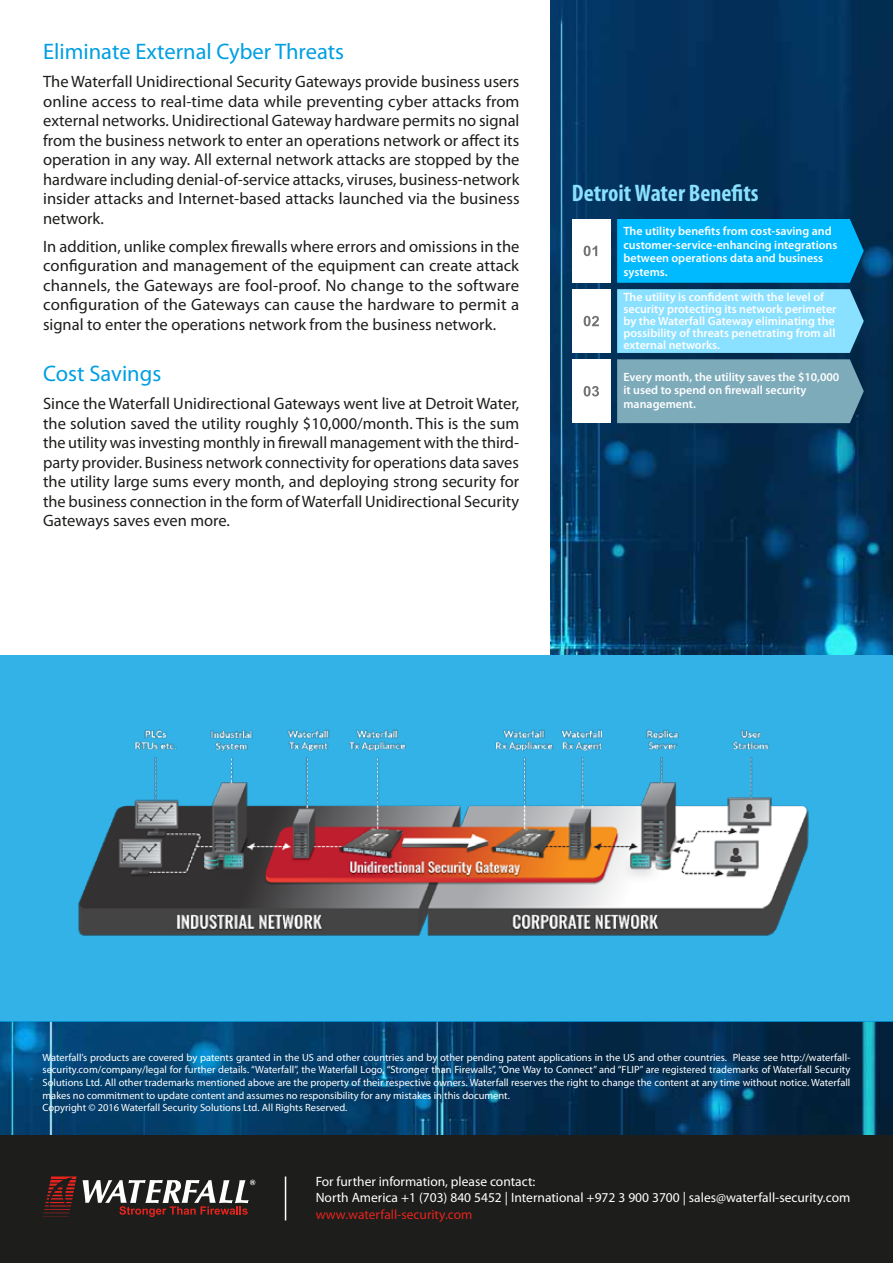
<style>
.page{position:relative;width:893px;height:1263px;background:#fff}
.page>*{position:absolute;margin:0;border:0;box-sizing:border-box;transform-origin:0 0}
.t1{font:700 condensed 24px "Myriad Pro";color:#8ae0ff}
.t2{font:22.5px "Myriad Pro";color:#009fe3}
.t3{font:16.5px/19.5px "Myriad Pro";color:#1d1d1b;text-align:justify}
.t4{font:13.5px/16.2px "Myriad Pro";color:#fff}
.t5{font:13.5px "Myriad Pro";color:#e5241e}
.t6{font:600 12px/13.5px "Myriad Pro";color:#fff}
.t7{font:10.5px/12.6px "Myriad Pro";color:#fff}
</style>
<div class="page">
<img style="left:0;top:1022px;width:893px;height:113px">
<div style="left:0;top:655px;width:893px;height:367px;background:#33b2e8"></div>
<img style="left:78px;top:729px;width:731px;height:207px">
<div style="left:0;top:1135px;width:893px;height:128px;background:#1d1d1b"></div>
<svg style="left:43px;top:1176px;width:34px;height:41px"></svg>
<svg style="left:83px;top:1180px;width:172px;height:37px"></svg>
<img style="left:551px;top:0;width:342px;height:655px">
<div style="left:617px;top:219px;width:247px;height:64px;background:#00baff"></div>
<div style="left:572px;top:219px;width:39px;height:64px;background:#fff"></div>
<svg style="left:584px;top:246px;width:13px;height:10px"></svg>
<div style="left:617px;top:289px;width:247px;height:64px;background:#8ae0ff"></div>
<div style="left:572px;top:289px;width:39px;height:64px;background:#fff"></div>
<svg style="left:584px;top:316px;width:15px;height:10px"></svg>
<div style="left:572px;top:359px;width:39px;height:64px;background:#fff"></div>
<svg style="left:584px;top:386px;width:15px;height:10px"></svg>
<div style="left:617px;top:359px;width:247px;height:64px;background:#7dabba"></div>
<hr style="left:285px;top:1176px;width:1px;height:44px;background:#fff">
<h2 class="t2" style="left:43px;top:38px;width:303px">Eliminate External Cyber Threats</h2>
<p class="t3" style="left:43px;top:72px;width:478px">The Waterfall Unidirectional Security Gateways provide business users online access to real-time data while preventing cyber attacks from external networks. Unidirectional Gateway hardware permits no signal from the business network to enter an operations network or affect its operation in any way. All external network attacks are stopped by the hardware including denial-of-service attacks, viruses, business-network insider attacks and Internet-based attacks launched via the business network.</p>
<p class="t3" style="left:43px;top:236px;width:478px">In addition, unlike complex firewalls where errors and omissions in the configuration and management of the equipment can create attack channels, the Gateways are fool-proof. No change to the software configuration of the Gateways can cause the hardware to permit a signal to enter the operations network from the business network.</p>
<h2 class="t2" style="left:43px;top:360px;width:120px">Cost Savings</h2>
<p class="t3" style="left:43px;top:394px;width:478px">Since the Waterfall Unidirectional Gateways went live at Detroit Water, the solution saved the utility roughly $10,000/month. This is the sum</p>
<p class="t3" style="left:43px;top:452px;width:477px">party provider. Business network connectivity for operations data saves</p>
<p class="t3" style="left:43px;top:433px;width:477px">the utility was investing monthly in firewall management with the third-</p>
<p class="t3" style="left:43px;top:472px;width:478px">the utility large sums every month, and deploying strong security for the business connection in the form ofWaterfall Unidirectional Security Gateways saves even more.</p>
<h1 class="t1" style="left:572px;top:178px;width:188px">DetroitWater Benefits</h1>
<p class="t6" style="left:623px;top:224px;width:215px">The utility benefits from cost-saving and customer-service-enhancing integrations between operations data and business systems.</p>
<p class="t6" style="left:623px;top:290px;width:215px;line-height:12px">The utility is confident with the level of security protecting its network perimeter by the Waterfall Gateway eliminating the possibility of threats penetrating from all external networks.</p>
<p class="t6" style="left:623px;top:370px;width:217px">Every month, the utility saves the $10,000 it used to spend on firewall security management.</p>
<p class="t7" style="left:43px;top:1051px;width:686px">Waterfalls’ products are covered by patents granted in the US and other countries and by other pending patent applications in the US and other countries.</p>
<p class="t7" style="left:43px;top:1076px;width:809px">Solutions Ltd. All other trademarks mentioned above are the property of their respective owners. Waterfall reserves the right to change the content at any time without notice. Waterfall makes no commitment to update content and assumes no responsibility for any mistakes in this document.<br>Copyright © 2016 Waterfall Security Solutions Ltd. All Rights Reserved.</p>
<p class="t7" style="left:733px;top:1051px;width:119px">Please see http://waterfall-</p>
<p class="t7" style="left:43px;top:1063px;width:809px">security.com/company/legal for further details “. Waterfall ,” the Waterfall Logo “, Stronger than Firewalls “, ” One Way to Connect” and “FLIP” are registered trademarks of Waterfall Security</p>
<p class="t4" style="left:316px;top:1173px;width:536px">For further information, please contact:<br>North America +1 (703) 840 5452 | International +972 3 900 3700 | sales@waterfall-security.com</p>
<p class="t5" style="left:316px;top:1206px;width:158px">www.waterfall-security.com</p>
</div>
